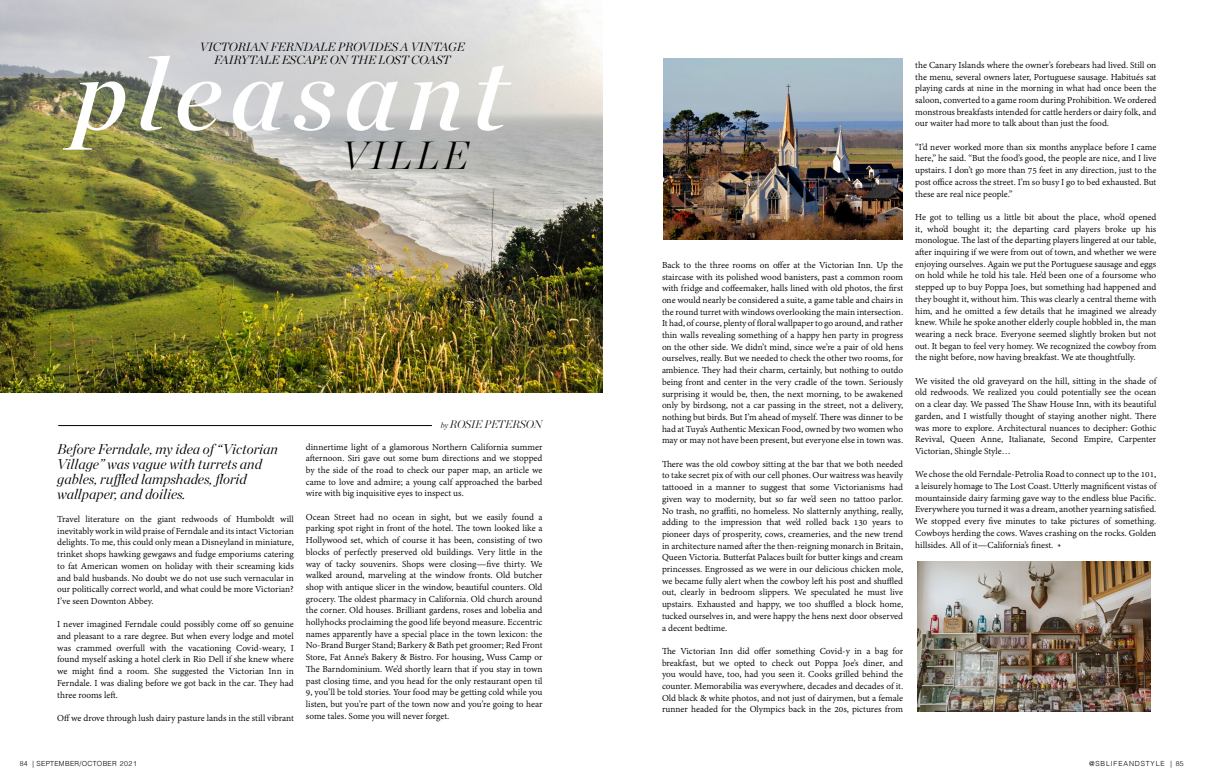
<style>
.page{position:relative;width:1206px;height:783px;background:#fff}
.page>*{position:absolute;margin:0;border:0;box-sizing:border-box;transform-origin:0 0}
.t1{font:italic 103.5px "Chronicle Display Semi";letter-spacing:.08em;color:#fff}
.t2{font:italic 200 39.3px "Chronicle Display";letter-spacing:.08em;color:#000}
.t3{font:italic 300 14.2px/15px "Chronicle Display";color:#000}
.t4{font:italic 300 12px/13px "Chronicle Display";color:#000;text-align:center}
.t5{font:italic 200 11px "Chronicle Display";color:#000}
.t6{font:10px/11.7px "Adobe Devanagari";color:#000;text-align:justify}
.t7{font:300 7px "Helvetica";letter-spacing:.04em;color:#000}
.t8{font:300 7px "Helvetica";letter-spacing:.12em;color:#000}
.s1{font-size:8px}
</style>
<div class="page">
<img style="left:663px;top:59px;width:240px;height:181px">
<img style="left:917px;top:561px;width:234px;height:151px">
<img style="left:0;top:0;width:603px;height:393px">
<hr style="left:58px;top:425px;width:374px;height:1px;background:#000">
<p class="t4" style="left:200px;top:39px;width:266px">VICTORIAN FERNDALE PROVIDES A VINTAGE<br>FAIRYTALE ESCAPE ON THE LOST COAST</p>
<h1 class="t1" style="left:73px;top:10px;width:435px">pleasant</h1>
<h2 class="t2" style="left:341px;top:124px;width:129px">VILLE</h2>
<h3 class="t3" style="left:57px;top:440px;width:222px">Before Ferndale, my idea of “Victorian Village” was vague with turrets and gables, ruffled lampshades, florid wallpaper, and doilies.</h3>
<p class="t6" style="left:57px;top:514px;width:238px">Travel literature on the giant redwoods of Humboldt will inevitably work in wild praise of Ferndale and its intact Victorian delights. To me, this could only mean a Disneyland in miniature, trinket shops hawking gewgaws and fudge emporiums catering to fat American women on holiday with their screaming kids and bald husbands. No doubt we do not use such vernacular in our politically correct world, and what could be more Victorian?<br>I’ve seen Downton Abbey.</p>
<p class="t6" style="left:57px;top:619px;width:238px">I never imagined Ferndale could possibly come off so genuine and pleasant to a rare degree. But when every lodge and motel was crammed overfull with the vacationing Covid-weary, I found myself asking a hotel clerk in Rio Dell if she knew where we might find a room. She suggested the Victorian Inn in Ferndale. I was dialing before we got back in the car. They had three rooms left.</p>
<p class="t6" style="left:57px;top:713px;width:238px">Off we drove through lush dairy pasture lands in the still vibrant</p>
<p class="t5" style="left:441px;top:416px;width:103px"><span class="s1">by</span> ROSIE PETERSON</p>
<p class="t6" style="left:306px;top:442px;width:238px">dinnertime light of a glamorous Northern California summer afternoon. Siri gave out some bum directions and we stopped by the side of the road to check our paper map, an article we came to love and admire; a young calf approached the barbed wire with big inquisitive eyes to inspect us.</p>
<p class="t6" style="left:306px;top:512px;width:238px">Ocean Street had no ocean in sight, but we easily found a parking spot right in front of the hotel. The town looked like a Hollywood set, which of course it has been, consisting of two blocks of perfectly preserved old buildings. Very little in the way of tacky souvenirs. Shops were closing—five thirty. We walked around, marveling at the window fronts. Old butcher shop with antique slicer in the window, beautiful counters. Old grocery. The oldest pharmacy in California. Old church around the corner. Old houses. Brilliant gardens, roses and lobelia and hollyhocks proclaiming the good life beyond measure. Eccentric names apparently have a special place in the town lexicon: the No-Brand Burger Stand; Barkery &amp; Bath pet groomer; Red Front Store, Fat Anne’s Bakery &amp; Bistro. For housing, Wuss Camp or The Barndominium. We’d shortly learn that if you stay in town past closing time, and you head for the only restaurant open til 9, you’ll be told stories. Your food may be getting cold while you listen, but you’re part of the town now and you’re going to hear some tales. Some you will never forget.</p>
<p class="t6" style="left:662px;top:260px;width:243px">Back to the three rooms on offer at the Victorian Inn. Up the staircase with its polished wood banisters, past a common room with fridge and coffeemaker, halls lined with old photos, the first one would nearly be considered a suite, a game table and chairs in the round turret with windows overlooking the main intersection.<br>It had, of course, plenty of floral wallpaper to go around, and rather thin walls revealing something of a happy hen party in progress on the other side. We didn’t mind, since we’re a pair of old hens ourselves, really. But we needed to check the other two rooms, for ambience. They had their charm, certainly, but nothing to outdo being front and center in the very cradle of the town. Seriously surprising it would be, then, the next morning, to be awakened only by birdsong, not a car passing in the street, not a delivery, nothing but birds. But I’m ahead of myself. There was dinner to be had at Tuya’s Authentic Mexican Food, owned by two women who may or may not have been present, but everyone else in town was.</p>
<p class="t6" style="left:662px;top:459px;width:243px">There was the old cowboy sitting at the bar that we both needed to take secret pix of with our cell phones. Our waitress was heavily tattooed in a manner to suggest that some Victorianisms had given way to modernity, but so far we’d seen no tattoo parlor.<br>No trash, no graffiti, no homeless. No slatternly anything, really, adding to the impression that we’d rolled back 130 years to pioneer days of prosperity, cows, creameries, and the new trend in architecture named after the then-reigning monarch in Britain, Queen Victoria. Butterfat Palaces built for butter kings and cream princesses. Engrossed as we were in our delicious chicken mole, we became fully alert when the cowboy left his post and shuffled out, clearly in bedroom slippers. We speculated he must live upstairs. Exhausted and happy, we too shuffled a block home, tucked ourselves in, and were happy the hens next door observed a decent bedtime.</p>
<p class="t6" style="left:662px;top:646px;width:243px">The Victorian Inn did offer something Covid-y in a bag for breakfast, but we opted to check out Poppa Joe’s diner, and you would have, too, had you seen it. Cooks grilled behind the counter. Memorabilia was everywhere, decades and decades of it.<br>Old black &amp; white photos, and not just of dairymen, but a female runner headed for the Olympics back in the 20s, pictures from</p>
<p class="t6" style="left:915px;top:60px;width:243px">the Canary Islands where the owner’s forebears had lived. Still on the menu, several owners later, Portuguese sausage. Habitués sat playing cards at nine in the morning in what had once been the saloon, converted to a game room during Prohibition. We ordered monstrous breakfasts intended for cattle herders or dairy folk, and our waiter had more to talk about than just the food.</p>
<p class="t6" style="left:915px;top:142px;width:243px">“I’d never worked more than six months anyplace before I came here,” he said. “But the food’s good, the people are nice, and I live upstairs. I don’t go more than 75 feet in any direction, just to the post office across the street. I’m so busy I go to bed exhausted. But these are real nice people.”</p>
<p class="t6" style="left:915px;top:212px;width:243px">He got to telling us a little bit about the place, who’d opened it, who’d bought it; the departing card players broke up his monologue. The last of the departing players lingered at our table, after inquiring if we were from out of town, and whether we were enjoying ourselves. Again we put the Portuguese sausage and eggs on hold while he told his tale. He’d been one of a foursome who stepped up to buy Poppa Joes, but something had happened and they bought it, without him. This was clearly a central theme with him, and he omitted a few details that he imagined we already knew. While he spoke another elderly couple hobbled in, the man wearing a neck brace. Everyone seemed slightly broken but not out. It began to feel very homey. We recognized the cowboy from the night before, now having breakfast. We ate thoughtfully.</p>
<p class="t6" style="left:915px;top:376px;width:243px">We visited the old graveyard on the hill, sitting in the shade of old redwoods. We realized you could potentially see the ocean on a clear day. We passed The Shaw House Inn, with its beautiful garden, and I wistfully thought of staying another night. There was more to explore. Architectural nuances to decipher: Gothic Revival, Queen Anne, Italianate, Second Empire, Carpenter Victorian, Shingle Style…</p>
<p class="t6" style="left:915px;top:469px;width:243px">We chose the old Ferndale-Petrolia Road to connect up to the 101, a leisurely homage to The Lost Coast. Utterly magnificent vistas of mountainside dairy farming gave way to the endless blue Pacific.<br>Everywhere you turned it was a dream, another yearning satisfied.<br>We stopped every five minutes to take pictures of something.<br>Cowboys herding the cows. Waves crashing on the rocks. Golden hillsides. All of it—California’s finest. *</p>
<p class="t7" style="left:20px;top:758px;width:119px">84 | SEPTEMBER/OCTOBER 2021</p>
<p class="t8" style="left:1089px;top:758px;width:96px">@SBLIFEANDSTYLE | 85</p>
</div>
